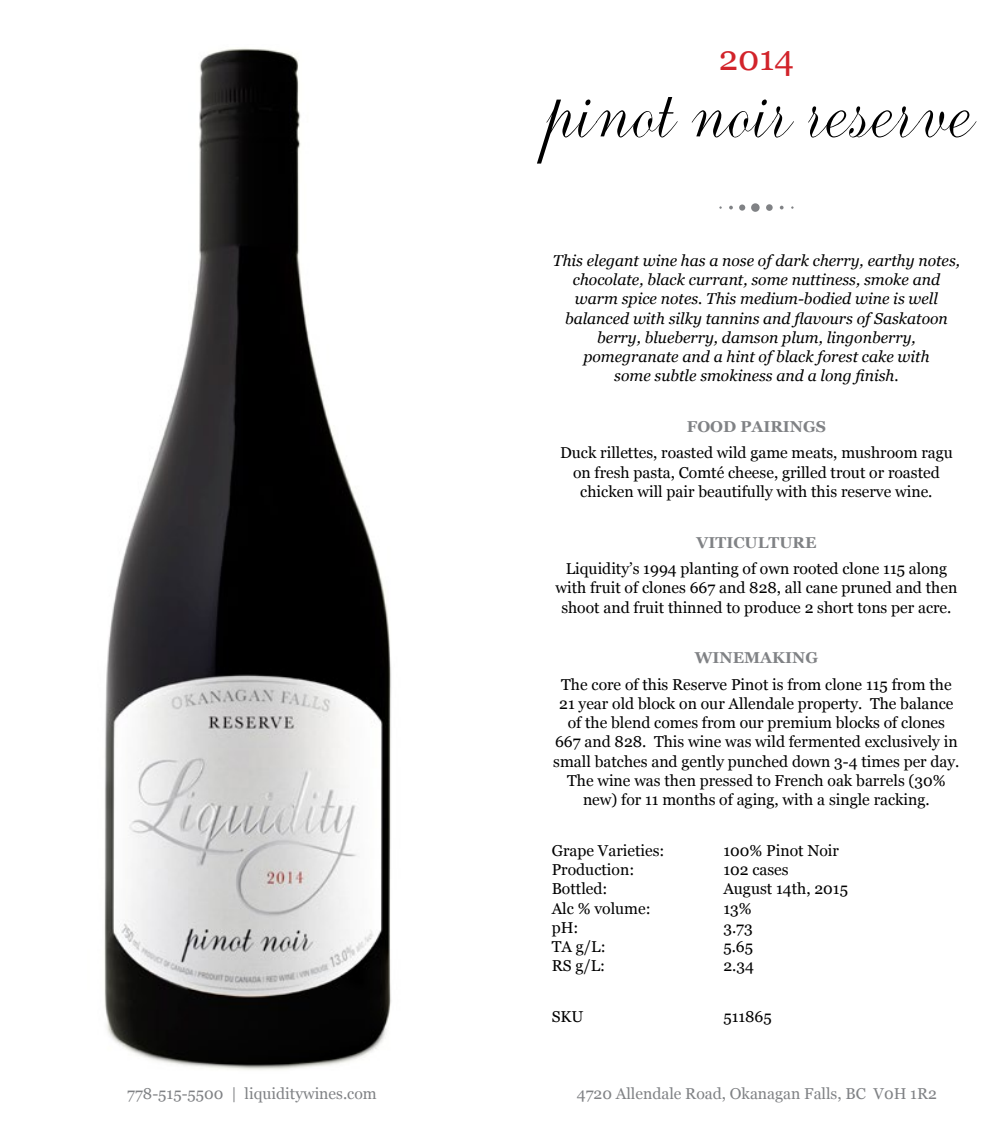
<style>
.page{position:relative;width:1008px;height:1134px;background:#fff}
.page>*{position:absolute;margin:0;border:0;box-sizing:border-box;transform-origin:0 0}
.t1{font:76.48px "Ambassador Script Pro";color:#000}
.t2{font:34.65px "Georgia";color:#d2232a}
.t3{font:15.75px/19.2px "Georgia";color:#000;text-align:center}
.t4{font:italic 15.75px/19.2px "Georgia";color:#000;text-align:center}
.t5{font:15.75px "Georgia";color:#808285}
.t6{font:700 15.75px "Georgia";color:#808285}
</style>
<div class="page">
<img style="left:104px;top:48px;width:288px;height:1022px">
<svg style="left:729px;top:206px;width:4px;height:3px"></svg>
<svg style="left:739px;top:205px;width:6px;height:6px"></svg>
<div style="left:751px;top:203px;width:9px;height:9px;background:#808285;border-radius:50%"></div>
<div style="left:766px;top:204px;width:7px;height:7px;background:#808285;border-radius:50%"></div>
<svg style="left:780px;top:206px;width:4px;height:3px"></svg>
<h2 class="t2" style="left:719px;top:39px;width:77px">2014</h2>
<h1 class="t1" style="left:542px;top:64px;width:430px">pinot noir reserve</h1>
<p class="t4" style="left:553px;top:251px;width:409px">This elegant wine has a nose of dark cherry, earthy notes, chocolate, black currant, some nuttiness, smoke and warm spice notes. This medium-bodied wine is well balanced with silky tannins and flavours of Saskatoon berry, blueberry, damson plum, lingonberry, pomegranate and a hint of black forest cake with<br>some subtle smokiness and a long finish.</p>
<p class="t6" style="left:687px;top:418px;width:141px">FOOD PAIRINGS</p>
<p class="t3" style="left:560px;top:443px;width:394px">Duck rillettes, roasted wild game meats, mushroom ragu on fresh pasta, Comté cheese, grilled trout or roasted chicken will pair beautifully with this reserve wine.</p>
<p class="t6" style="left:697px;top:533px;width:121px">VITICULTURE</p>
<p class="t3" style="left:556px;top:559px;width:403px">Liquidity’s 1994 planting of own rooted clone 115 along with fruit of clones 667 and 828, all cane pruned and then shoot and fruit thinned to produce 2 short tons per acre.</p>
<p class="t6" style="left:695px;top:649px;width:125px">WINEMAKING</p>
<p class="t3" style="left:553px;top:675px;width:408px">The core of this Reserve Pinot is from clone 115 from the 21 year old block on our Allendale property. The balance of the blend comes from our premium blocks of clones 667 and 828. This wine was wild fermented exclusively in small batches and gently punched down 3-4 times per day.<br>The wine was then pressed to French oak barrels (30% new) for 11 months of aging, with a single racking.</p>
<p class="t3" style="left:552px;top:841px;width:114px">Grape Varieties:</p>
<p class="t3" style="left:723px;top:841px;width:117px">100% Pinot Noir</p>
<p class="t3" style="left:552px;top:860px;width:84px">Production:</p>
<p class="t3" style="left:723px;top:860px;width:67px">102 cases</p>
<p class="t3" style="left:552px;top:879px;width:57px">Bottled:</p>
<p class="t3" style="left:723px;top:879px;width:126px">August 14th, 2015</p>
<p class="t3" style="left:552px;top:898px;width:100px">Alc % volume:</p>
<p class="t3" style="left:723px;top:898px;width:30px">13%</p>
<p class="t3" style="left:552px;top:918px;width:28px">pH:</p>
<p class="t3" style="left:723px;top:918px;width:31px">3.73</p>
<p class="t3" style="left:552px;top:937px;width:55px">TA g/L:</p>
<p class="t3" style="left:723px;top:937px;width:31px">5.65</p>
<p class="t3" style="left:552px;top:956px;width:55px">RS g/L:</p>
<p class="t3" style="left:723px;top:956px;width:32px">2.34</p>
<p class="t3" style="left:552px;top:1007px;width:33px">SKU</p>
<p class="t3" style="left:723px;top:1007px;width:50px">511865</p>
<p class="t5" style="left:127px;top:1084px;width:251px">778-515-5500 | liquiditywines.com</p>
<p class="t5" style="left:577px;top:1084px;width:362px">4720 Allendale Road, Okanagan Falls, BC V0H 1R2</p>
</div>
